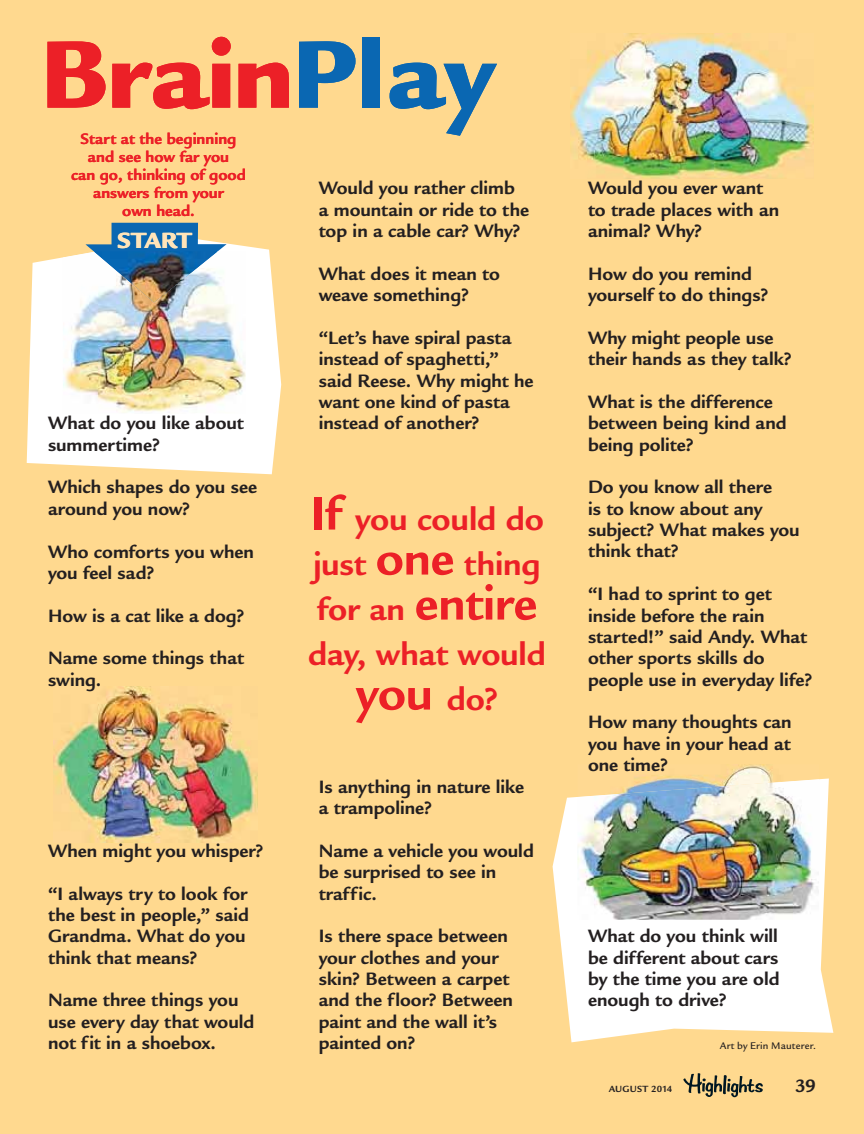
<style>
.page{position:relative;width:864px;height:1134px;background:#ffd98f}
.page>*{position:absolute;margin:0;border:0;box-sizing:border-box;transform-origin:0 0}
.t1{font:900 103.95px "Legacy Sans ITCHFC";letter-spacing:-.02em;color:#ec2027}
.t2{font:700 51px "Legacy Sans ITCHFC";letter-spacing:-.01em;color:#ec2027}
.t3{font:700 34.5px/45px "Legacy Sans ITCHFC";letter-spacing:-.005em;color:#ec2027}
.t4{font:900 23.85px "Legacy Sans ITCHFC";letter-spacing:-.015em;color:#ffe4b9}
.t5{font:700 19.5px/21.3px "Legacy Sans ITCHFC";color:#231f20}
.t6{font:700 16.5px/18px "Legacy Sans ITCHFC";color:#ec2027;text-align:center}
.t7{font:500 10.5px "Legacy Sans ITCHFC";letter-spacing:.025em;color:#231f20}
.t8{font:700 9.75px "Legacy Sans ITCHFC";letter-spacing:.015em;color:#231f20}
.s1{color:#0a67b2}
.s2{font-size:51px}
.s3{font-size:34.5px}
</style>
<div class="page">
<svg style="left:553px;top:778px;width:280px;height:264px;fill:#fff"></svg>
<svg style="left:27px;top:243px;width:254px;height:231px;background:#fef9ee"></svg>
<svg style="left:86px;top:223px;width:141px;height:28px"></svg>
<img style="left:63px;top:251px;width:183px;height:162px">
<img style="left:94px;top:251px;width:124px;height:52px">
<img style="left:570px;top:33px;width:243px;height:146px">
<img style="left:578px;top:764px;width:241px;height:15px">
<img style="left:578px;top:779px;width:241px;height:141px">
<img style="left:53px;top:687px;width:204px;height:156px">
<svg style="left:683px;top:1073px;width:80px;height:24px"></svg>
<h1 class="t1" style="left:40px;top:34px;width:456px">Brain<span class="s1">Play</span></h1>
<p class="t6" style="left:71px;top:131px;width:176px">Start at the beginning and see how far you<br>can go, thinking of good answers from your<br>own head.</p>
<p class="t4" style="left:118px;top:231px;width:76px">START</p>
<p class="t5" style="left:319px;top:179px;width:212px">Would you rather climb a mountain or ride to the top in a cable car? Why?</p>
<p class="t5" style="left:319px;top:265px;width:183px">What does it mean to weave something?</p>
<p class="t5" style="left:319px;top:329px;width:216px">“Let’s have spiral pasta instead of spaghetti,” said Reese. Why might he want one kind of pasta instead of another?</p>
<p class="t5" style="left:48px;top:414px;width:197px">What do you like about summertime?</p>
<p class="t5" style="left:48px;top:478px;width:211px">Which shapes do you see around you now?</p>
<p class="t5" style="left:48px;top:543px;width:207px">Who comforts you when you feel sad?</p>
<p class="t5" style="left:48px;top:596px;width:198px;line-height:42.8px">How is a cat like a dog?<br>Name some things that</p>
<p class="t5" style="left:48px;top:671px;width:55px">swing.</p>
<p class="t5" style="left:48px;top:831px;width:217px;line-height:42.8px">When might you whisper? “I always try to look for</p>
<p class="t5" style="left:48px;top:906px;width:203px">the best in people,” said<br>Grandma. What do you think that means?</p>
<p class="t5" style="left:48px;top:991px;width:208px">Name three things you use every day that would not fit in a shoebox.</p>
<h3 class="t3" style="left:310px;top:499px;width:235px"><span class="s2">If</span> you could do just <span class="s2">one</span> thing</h3>
<h2 class="t2" style="left:317px;top:583px;width:222px"><span class="s3">for an</span> entire</h2>
<h3 class="t3" style="left:308px;top:634px;width:239px">day, what would</h3>
<h2 class="t2" style="left:356px;top:673px;width:144px">you <span class="s3">do?</span></h2>
<p class="t5" style="left:319px;top:778px;width:207px">Is anything in nature like a trampoline?</p>
<p class="t5" style="left:319px;top:842px;width:217px">Name a vehicle you would be surprised to see in traffic.</p>
<p class="t5" style="left:319px;top:927px;width:196px">Is there space between your clothes and your skin? Between a carpet and the floor? Between paint and the wall it’s painted on?</p>
<p class="t5" style="left:588px;top:179px;width:193px">Would you ever want to trade places with an animal? Why?</p>
<p class="t5" style="left:588px;top:265px;width:182px">How do you remind yourself to do things?</p>
<p class="t5" style="left:588px;top:329px;width:205px">Why might people use their hands as they talk?</p>
<p class="t5" style="left:588px;top:393px;width:200px">What is the difference between being kind and being polite?</p>
<p class="t5" style="left:588px;top:478px;width:213px">Do you know all there<br>is to know about any subject? What makes you think that?</p>
<p class="t5" style="left:588px;top:585px;width:226px">“I had to sprint to get inside before the rain started!” said Andy. What other sports skills do people use in everyday life?</p>
<p class="t5" style="left:588px;top:713px;width:205px;text-align:justify">How many thoughts can you have in your head at one time?</p>
<p class="t5" style="left:588px;top:927px;width:193px;text-align:justify">What do you think will be different about cars by the time you are old enough to drive?</p>
<p class="t7" style="left:720px;top:1042px;width:98px">Art by Erin Mauterer.</p>
<p class="t8" style="left:609px;top:1085px;width:65px">AUGUST 2014</p>
<p class="t5" style="left:795px;top:1077px;width:22px">39</p>
</div>
